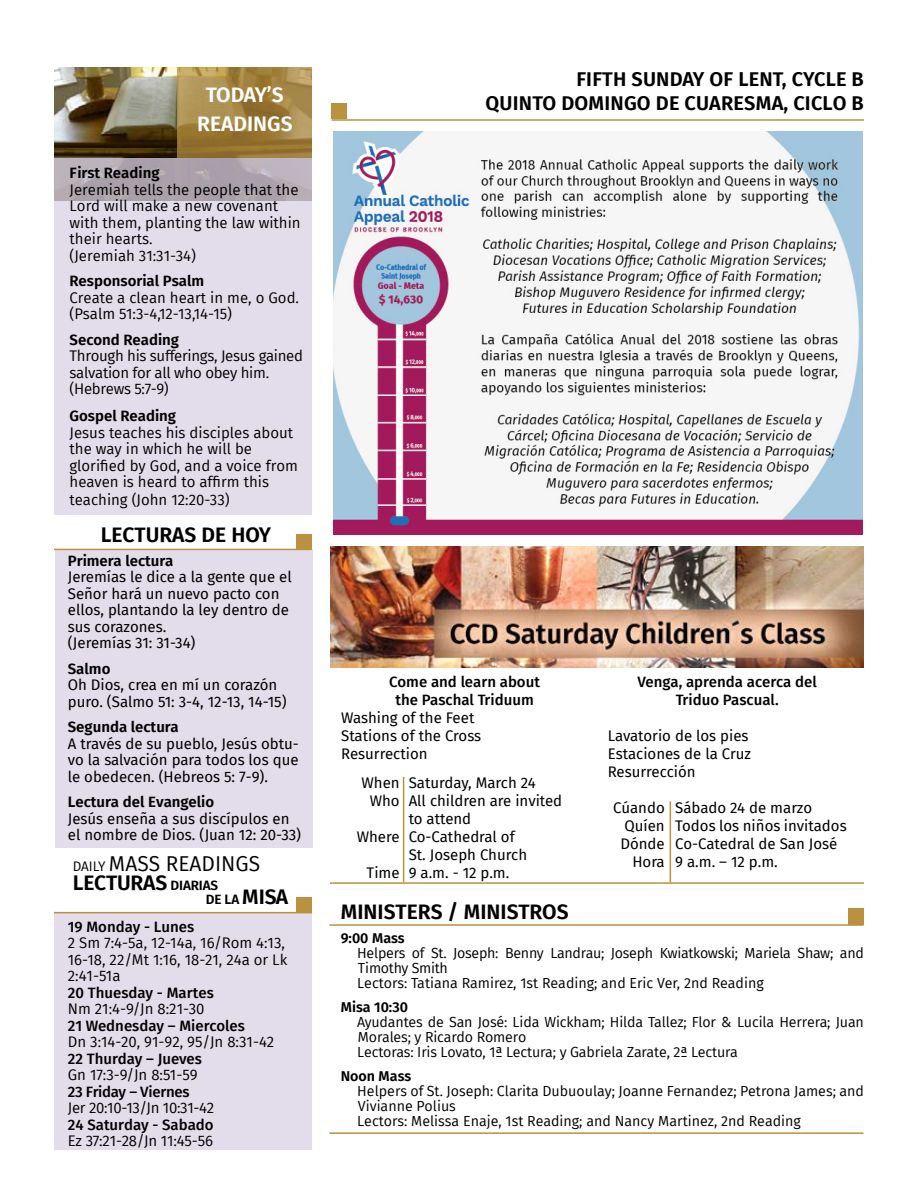
<style>
.page{position:relative;width:918px;height:1188px;background:#fff}
.page>*{position:absolute;margin:0;border:0;box-sizing:border-box;transform-origin:0 0}
.t1{font:21px/18.9px "Fira Sans";color:#000}
.t2{font:600 21px "Fira Sans";color:#000}
.t3{font:600 21px/28.8px "Fira Sans";color:#fff;text-align:center}
.t4{font:600 19.95px/24px "Fira Sans";letter-spacing:.01em;color:#000;text-align:right}
.t5{font:15px/16.5px "Fira Sans";color:#000}
.t6{font:15px/16.5px "Fira Sans";color:#000}
.t7{font:500 15px/18px "Fira Sans";color:#000;text-align:center}
.t8{font:600 15px "Fira Sans";color:#000}
.t9{font:15px/16.5px "Fira Sans";letter-spacing:-.02em;color:#000}
.t10{font:500 15px "Fira Sans";letter-spacing:-.02em;color:#000}
.t11{font:14.25px/15px "Fira Sans";letter-spacing:-.01em;color:#000}
.t12{font:600 14.25px "Fira Sans";color:#000}
.t13{font:600 13.5px "Fira Sans";color:#000}
.s1{font-size:13.5px}
.s2{font-weight:600}
.s3{font-weight:600;font-size:13.5px}
.s4{font-size:21px}
</style>
<div class="page">
<img style="left:54px;top:67px;width:124px;height:91px">
<svg style="left:54px;top:158px;width:258px;height:357px;background:#dcd5e3"></svg>
<div style="left:55px;top:549px;width:258px;height:299px;background:#e3dcea"></div>
<div style="left:54px;top:913px;width:258px;height:237px;background:#e3dcea"></div>
<svg style="left:178px;top:67px;width:134px;height:91px;background:#a28342"></svg>
<hr style="left:332px;top:119px;width:532px;height:2px;background:#b9913f">
<div style="left:331px;top:103px;width:16px;height:16px;background:#b9913f"></div>
<hr style="left:54px;top:549px;width:256px;height:1px;background:#b9913f">
<div style="left:296px;top:534px;width:16px;height:16px;background:#b9913f"></div>
<hr style="left:54px;top:912px;width:258px;height:1px;background:#b9913f">
<div style="left:296px;top:897px;width:16px;height:16px;background:#b9913f"></div>
<hr style="left:330px;top:924px;width:534px;height:2px;background:#b9913f">
<div style="left:848px;top:909px;width:16px;height:16px;background:#b9913f"></div>
<hr style="left:330px;top:1132px;width:534px;height:2px;background:#b9913f">
<img style="left:330px;top:547px;width:534px;height:121px">
<hr style="left:330px;top:882px;width:534px;height:2px;background:#b9913f">
<hr style="left:403px;top:777px;width:1px;height:105px;background:#b9913f">
<hr style="left:670px;top:801px;width:1px;height:81px;background:#b9913f">
<img style="left:333px;top:132px;width:530px;height:402px">
<h1 class="t3" style="left:197px;top:79px;width:97px">TODAY’S<br>READINGS</h1>
<p class="t8" style="left:70px;top:161px;width:91px">First Reading</p>
<p class="t6" style="left:70px;top:181px;width:233px">Jeremiah tells the people that the<br>Lord will make a new covenant with them, planting the law within their hearts.<br>(Jeremiah 31:31-34)</p>
<p class="t8" style="left:70px;top:269px;width:136px">Responsorial Psalm</p>
<p class="t6" style="left:70px;top:289px;width:231px">Create a clean heart in me, o God. (Psalm 51:3-4,12-13,14-15)</p>
<p class="t8" style="left:70px;top:327px;width:111px">Second Reading</p>
<p class="t9" style="left:70px;top:348px;width:235px">Through his sufferings, Jesus gained salvation for all who obey him. (Hebrews 5:7-9)</p>
<p class="t8" style="left:70px;top:404px;width:108px">Gospel Reading</p>
<p class="t6" style="left:70px;top:424px;width:230px">Jesus teaches his disciples about the way in which he will be glorified by God, and a voice from heaven is heard to affirm this</p>
<p class="t6" style="left:70px;top:492px;width:162px">teaching (John 12:20-33)</p>
<h1 class="t2" style="left:101px;top:517px;width:172px">LECTURAS DE HOY</h1>
<p class="t8" style="left:68px;top:548px;width:107px">Primera lectura</p>
<p class="t5" style="left:68px;top:568px;width:225px">Jeremías le dice a la gente que el<br>Señor hará un nuevo pacto con ellos, plantando la ley dentro de sus corazones.<br>(Jeremías 31: 31-34)</p>
<p class="t8" style="left:68px;top:656px;width:44px">Salmo</p>
<p class="t5" style="left:68px;top:676px;width:220px">Oh Dios, crea en mí un corazón puro. (Salmo 51: 3-4, 12-13, 14-15)</p>
<p class="t8" style="left:68px;top:715px;width:112px">Segunda lectura</p>
<p class="t5" style="left:68px;top:735px;width:233px;text-align:justify">A través de su pueblo, Jesús obtu&shy;vo la salvación para todos los que le obedecen. (Hebreos 5: 7-9).</p>
<p class="t8" style="left:68px;top:790px;width:148px">Lectura del Evangelio</p>
<p class="t5" style="left:68px;top:810px;width:235px">Jesús enseña a sus discípulos en el nombre de Dios. (Juan 12: 20-33)</p>
<h1 class="t1" style="left:73px;top:854px;width:189px"><span class="s1">DAILY</span> MASS READINGS<br><span class="s2">LECTURAS</span> <span class="s3">DIARIAS</span></h1>
<p class="t13" style="left:206px;top:888px;width:84px">DE LA <span class="s4">MISA</span></p>
<p class="t7" style="left:68px;top:917px;width:128px">19 Monday - Lunes</p>
<p class="t6" style="left:68px;top:934px;width:221px">2 Sm 7:4-5a, 12-14a, 16/Rom 4:13,<br>16-18, 22/Mt 1:16, 18-21, 24a or Lk<br>2:41-51a</p>
<p class="t7" style="left:68px;top:983px;width:148px">20 Thuesday - Martes</p>
<p class="t6" style="left:68px;top:1000px;width:138px">Nm 21:4-9/Jn 8:21-30</p>
<p class="t7" style="left:68px;top:1016px;width:179px">21 Wednesday – Miercoles</p>
<p class="t6" style="left:68px;top:1033px;width:208px">Dn 3:14-20, 91-92, 95/Jn 8:31-42</p>
<p class="t7" style="left:68px;top:1049px;width:136px">22 Thurday – Jueves</p>
<p class="t6" style="left:68px;top:1066px;width:131px">Gn 17:3-9/Jn 8:51-59</p>
<p class="t10" style="left:68px;top:1079px;width:123px">23 Friday – Viernes</p>
<p class="t9" style="left:68px;top:1099px;width:148px">Jer 20:10-13/Jn 10:31-42</p>
<p class="t7" style="left:68px;top:1115px;width:147px">24 Saturday - Sabado</p>
<p class="t6" style="left:68px;top:1132px;width:147px">Ez 37:21-28/Jn 11:45-56</p>
<h2 class="t4" style="left:486px;top:66px;width:380px">FIFTH SUNDAY OF LENT, CYCLE B<br>QUINTO DOMINGO DE CUARESMA, CICLO B</h2>
<p class="t7" style="left:389px;top:673px;width:152px">Come and learn about the Paschal Triduum</p>
<p class="t5" style="left:341px;top:709px;width:142px;line-height:18px">Washing of the Feet<br>Stations of the Cross<br>Resurrection</p>
<p class="t5" style="left:362px;top:774px;width:176px">When Saturday, March 24</p>
<p class="t5" style="left:370px;top:792px;width:194px">Who All children are invited</p>
<p class="t5" style="left:409px;top:810px;width:64px">to attend</p>
<p class="t5" style="left:357px;top:828px;width:159px">Where Co-Cathedral of</p>
<p class="t5" style="left:409px;top:846px;width:120px">St. Joseph Church</p>
<p class="t5" style="left:367px;top:864px;width:144px">Time 9 a.m. - 12 p.m.</p>
<p class="t7" style="left:638px;top:673px;width:181px">Venga, aprenda acerca del<br>Triduo Pascual.</p>
<p class="t5" style="left:608px;top:727px;width:145px;line-height:18px">Lavatorio de los pies<br>Estaciones de la Cruz<br>Resurrección</p>
<p class="t5" style="left:613px;top:800px;width:200px">Cúando Sábado 24 de marzo</p>
<p class="t5" style="left:624px;top:818px;width:224px">Quíen Todos los niños invitados</p>
<p class="t5" style="left:620px;top:836px;width:218px">Dónde Co-Catedral de San José</p>
<p class="t5" style="left:632px;top:854px;width:147px">Hora 9 a.m. – 12 p.m.</p>
<h1 class="t2" style="left:341px;top:894px;width:229px">MINISTERS / MINISTROS</h1>
<p class="t12" style="left:341px;top:926px;width:66px">9:00 Mass</p>
<p class="t11" style="left:357px;top:945px;width:508px">Helpers of St. Joseph: Benny Landrau; Joseph Kwiatkowski; Mariela Shaw; and<br>Timothy Smith<br>Lectors: Tatiana Ramirez, 1st Reading; and Eric Ver, 2nd Reading</p>
<p class="t12" style="left:341px;top:995px;width:69px">Misa 10:30</p>
<p class="t11" style="left:357px;top:1014px;width:508px">Ayudantes de San José: Lida Wickham; Hilda Tallez; Flor &amp; Lucila Herrera; Juan<br>Morales; y Ricardo Romero<br>Lectoras: Iris Lovato, 1ª Lectura; y Gabriela Zarate, 2ª Lectura</p>
<p class="t12" style="left:341px;top:1064px;width:72px">Noon Mass</p>
<p class="t11" style="left:357px;top:1083px;width:508px">Helpers of St. Joseph: Clarita Dubuoulay; Joanne Fernandez; Petrona James; and<br>Vivianne Polius<br>Lectors: Melissa Enaje, 1st Reading; and Nancy Martinez, 2nd Reading</p>
</div>
